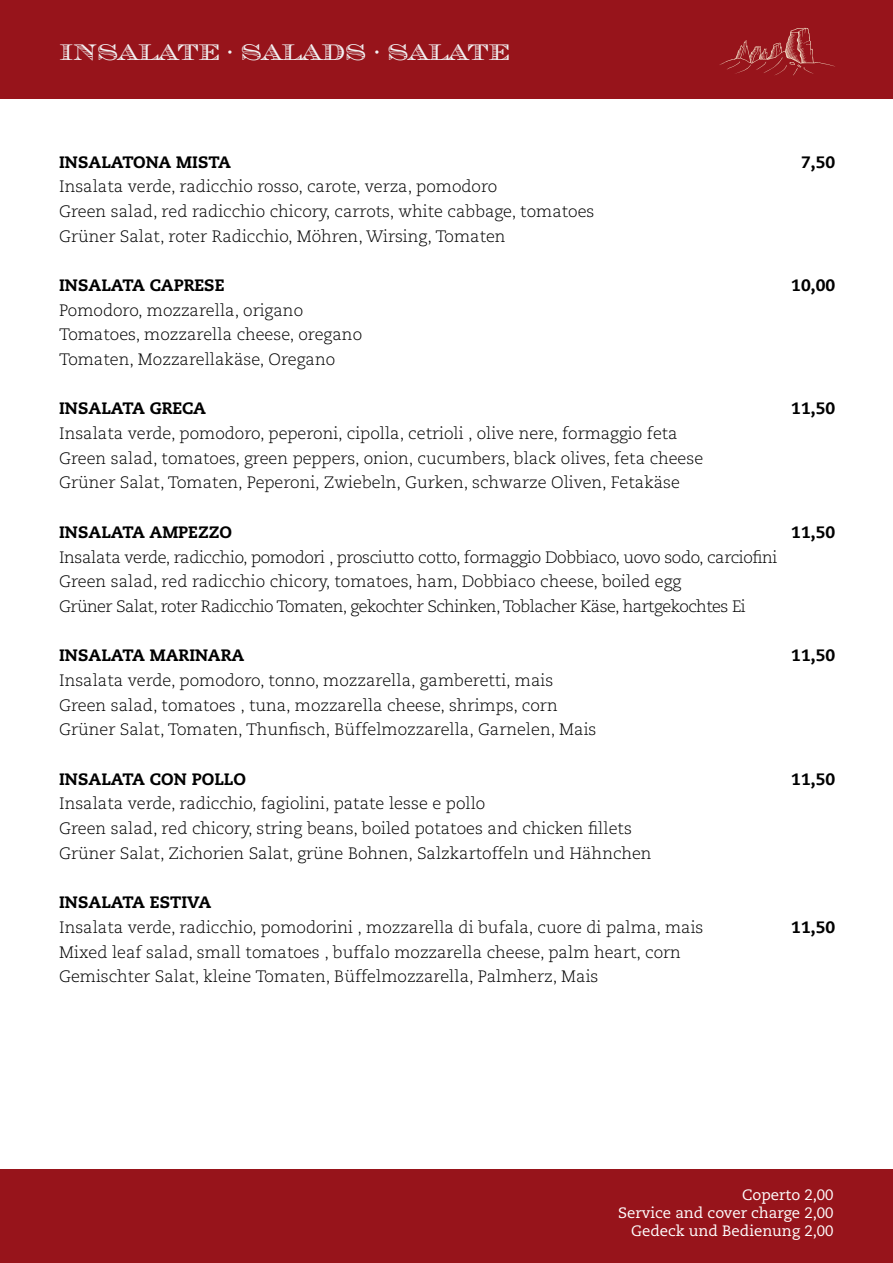
<style>
.page{position:relative;width:893px;height:1263px;background:#fff}
.page>*{position:absolute;margin:0;border:0;box-sizing:border-box;transform-origin:0 0}
.t1{font:25.5px "Chevalier Str DCD";color:#f2f2f3}
.t2{font:300 16.5px/24.8px "Caecilia LT Std";color:#000}
.t3{font:300 16.5px/24.8px "Caecilia LT Std";letter-spacing:-.02em;color:#000}
.t4{font:800 16.5px "Caecilia LT Std";color:#000}
.t5{font:15px/18px "Caecilia LT Std";color:#fff;text-align:right}
.s1{font-family:"Helvetica Neue LT Std"}
</style>
<div class="page">
<div style="left:0;top:0;width:893px;height:98px;background:#97141b"></div>
<div style="left:0;top:1169px;width:893px;height:94px;background:#97141b"></div>
<svg style="left:719px;top:28px;width:116px;height:48px"></svg>
<h1 class="t1" style="left:60px;top:36px;width:452px">INSALATE <span class="s1">∙</span> SALADS <span class="s1">∙</span> SALATE</h1>
<p class="t4" style="left:59px;top:152px;width:173px">INSALATONA MISTA</p>
<p class="t4" style="left:801px;top:152px;width:36px">7,50</p>
<p class="t2" style="left:59px;top:175px;width:537px">Insalata verde, radicchio rosso, carote, verza, pomodoro<br>Green salad, red radicchio chicory, carrots, white cabbage, tomatoes<br>Grüner Salat, roter Radicchio, Möhren, Wirsing, Tomaten</p>
<p class="t4" style="left:59px;top:275px;width:167px">INSALATA CAPRESE</p>
<p class="t4" style="left:791px;top:275px;width:45px">10,00</p>
<p class="t2" style="left:59px;top:298px;width:304px">Pomodoro, mozzarella, origano<br>Tomatoes, mozzarella cheese, oregano<br>Tomaten, Mozzarellakäse, Oregano</p>
<p class="t4" style="left:59px;top:398px;width:148px">INSALATA GRECA</p>
<p class="t4" style="left:791px;top:398px;width:45px">11,50</p>
<p class="t2" style="left:59px;top:421px;width:646px">Insalata verde, pomodoro, peperoni, cipolla, cetrioli , olive nere, formaggio feta<br>Green salad, tomatoes, green peppers, onion, cucumbers, black olives, feta cheese<br>Grüner Salat, Tomaten, Peperoni, Zwiebeln, Gurken, schwarze Oliven, Fetakäse</p>
<p class="t4" style="left:59px;top:522px;width:174px">INSALATA AMPEZZO</p>
<p class="t4" style="left:791px;top:522px;width:45px">11,50</p>
<p class="t3" style="left:59px;top:545px;width:720px">Insalata verde, radicchio, pomodori , prosciutto cotto, formaggio Dobbiaco, uovo sodo, carciofini<br>Green salad, red radicchio chicory, tomatoes, ham, Dobbiaco cheese, boiled egg<br>Grüner Salat, roter Radicchio Tomaten, gekochter Schinken, Toblacher Käse, hartgekochtes Ei</p>
<p class="t4" style="left:59px;top:645px;width:187px">INSALATA MARINARA</p>
<p class="t4" style="left:791px;top:645px;width:45px">11,50</p>
<p class="t2" style="left:59px;top:668px;width:539px">Insalata verde, pomodoro, tonno, mozzarella, gamberetti, mais<br>Green salad, tomatoes , tuna, mozzarella cheese, shrimps, corn<br>Grüner Salat, Tomaten, Thunfisch, Büffelmozzarella, Garnelen, Mais</p>
<p class="t4" style="left:59px;top:769px;width:188px">INSALATA CON POLLO</p>
<p class="t4" style="left:791px;top:769px;width:45px">11,50</p>
<p class="t2" style="left:59px;top:792px;width:594px">Insalata verde, radicchio, fagiolini, patate lesse e pollo<br>Green salad, red chicory, string beans, boiled potatoes and chicken fillets<br>Grüner Salat, Zichorien Salat, grüne Bohnen, Salzkartoffeln und Hähnchen</p>
<p class="t4" style="left:59px;top:892px;width:154px">INSALATA ESTIVA</p>
<p class="t2" style="left:59px;top:915px;width:646px">Insalata verde, radicchio, pomodorini , mozzarella di bufala, cuore di palma, mais</p>
<p class="t4" style="left:791px;top:917px;width:45px">11,50</p>
<p class="t2" style="left:59px;top:940px;width:623px">Mixed leaf salad, small tomatoes , buffalo mozzarella cheese, palm heart, corn<br>Gemischter Salat, kleine Tomaten, Büffelmozzarella, Palmherz, Mais</p>
<p class="t5" style="left:618px;top:1186px;width:217px">Coperto 2,00<br>Service and cover charge 2,00<br>Gedeck und Bedienung 2,00</p>
</div>
